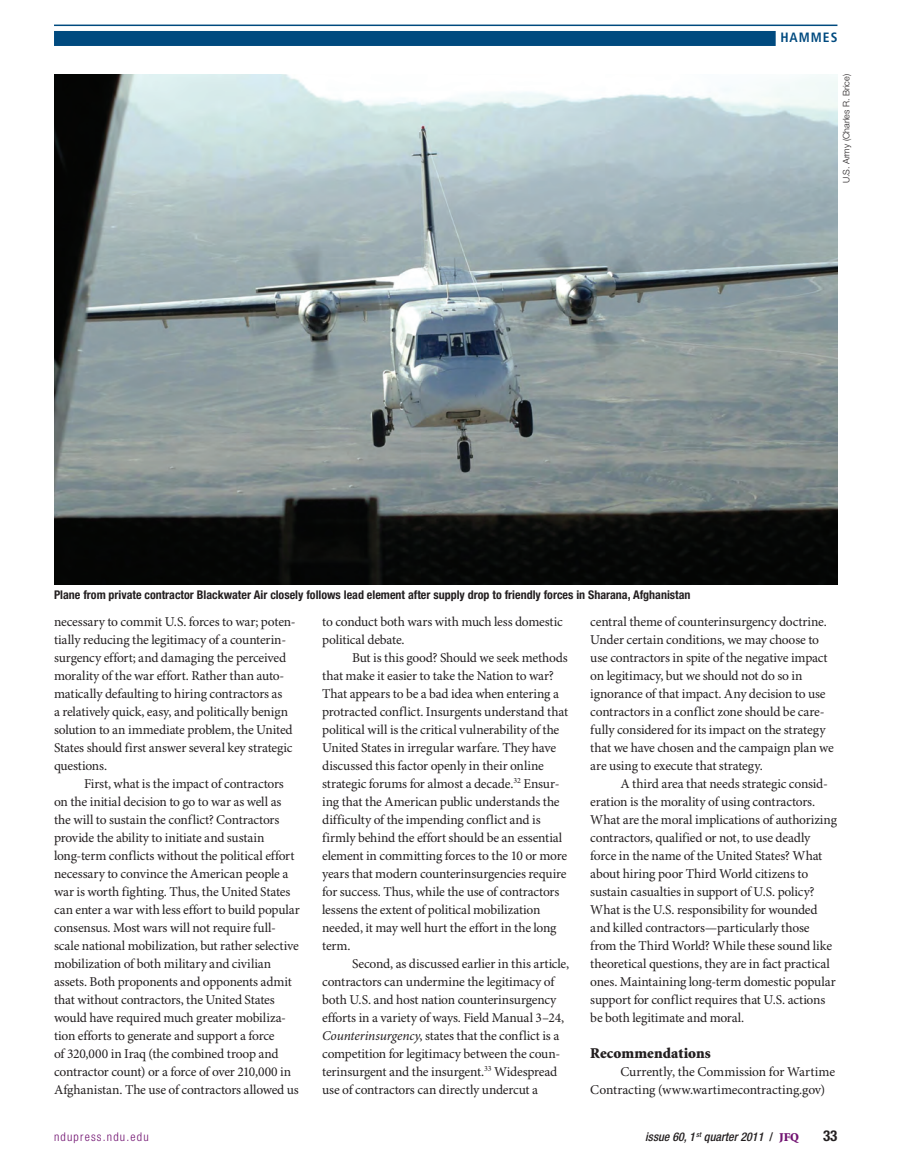
<style>
.page{position:relative;width:905px;height:1175px;background:#fff}
.page>*{position:absolute;margin:0;border:0;box-sizing:border-box;transform-origin:0 0}
.t1{font:900 15px "Minion Std";letter-spacing:.005em;color:#231f20}
.t2{font:700 condensed 15px "Helvetica Neue LT Std";color:#231f20}
.t3{font:13.5px/18px "Minion Pro";letter-spacing:-.015em;color:#231f20}
.t4{font:700 condensed 13.5px "Frutiger LT Std";color:#004a7f}
.t5{font:700 condensed 12px "Helvetica Neue LT Std";color:#231f20}
.t6{font:italic 500 condensed 12px "Helvetica Neue LT Std";color:#231f20}
.t7{font:300 condensed 12px "Helvetica Neue LT Std";letter-spacing:.1em;color:#711271}
.t8{font:300 9px "Helvetica Neue LT Std";color:#231f20}
.s1{font-style:italic}
.s2{font-style:normal}
.s3{font-family:"Minion Std";font-weight:900;font-style:normal;font-stretch:normal;color:#711271}
</style>
<div class="page">
<hr style="left:54px;top:25px;width:783px;height:1px;background:#004a7f">
<div style="left:54px;top:31px;width:721px;height:15px;background:#004a7f"></div>
<img style="left:54px;top:74px;width:783px;height:510px">
<p class="t4" style="left:780px;top:30px;width:21px">HAMM</p>
<p class="t4" style="left:822px;top:30px;width:16px">ES</p>
<p class="t8" style="left:840px;top:183px;width:111px;rotate:-90deg">U.S. Army (Charles R. Brice)</p>
<p class="t5" style="left:54px;top:588px;width:638px">Plane from private contractor Blackwater Air closely follows lead element after supply drop to friendly forces in Sharana, Afghanistan</p>
<p class="t3" style="left:54px;top:613px;width:243px">necessary to commit U.S. forces to war; poten&shy;tially reducing the legitimacy of a counterin&shy;surgency effort; and damaging the perceived morality of the war effort. Rather than auto&shy;matically defaulting to hiring contractors as<br>a relatively quick, easy, and politically benign solution to an immediate problem, the United States should first answer several key strategic questions.</p>
<p class="t3" style="left:54px;top:775px;width:247px;text-indent:30px">First, what is the impact of contractors on the initial decision to go to war as well as the will to sustain the conflict? Contractors provide the ability to initiate and sustain long-term conflicts without the political effort necessary to convince the American people a war is worth fighting. Thus, the United States can enter a war with less effort to build popular consensus. Most wars will not require full&shy;scale national mobilization, but rather selective mobilization of both military and civilian assets. Both proponents and opponents admit that without contractors, the United States would have required much greater mobiliza&shy;tion efforts to generate and support a force<br>of 320,000 in Iraq (the combined troop and contractor count) or a force of over 210,000 in Afghanistan. The use of contractors allowed us</p>
<p class="t3" style="left:322px;top:613px;width:242px">to conduct both wars with much less domestic political debate.</p>
<p class="t3" style="left:322px;top:649px;width:247px;text-indent:30px">But is this good? Should we seek methods that make it easier to take the Nation to war?<br>That appears to be a bad idea when entering a protracted conflict. Insurgents understand that political will is the critical vulnerability of the United States in irregular warfare. They have discussed this factor openly in their online strategic forums for almost a decade.<sup>32</sup> Ensur&shy;ing that the American public understands the difficulty of the impending conflict and is firmly behind the effort should be an essential element in committing forces to the 10 or more years that modern counterinsurgencies require for success. Thus, while the use of contractors lessens the extent of political mobilization needed, it may well hurt the effort in the long term.</p>
<p class="t3" style="left:322px;top:955px;width:248px;text-indent:30px">Second, as discussed earlier in this article, contractors can undermine the legitimacy of both U.S. and host nation counterinsurgency efforts in a variety of ways. Field Manual 3–24, <span class="s1">Counterinsurgency</span>, states that the conflict is a competition for legitimacy between the coun&shy;terinsurgent and the insurgent.<sup>33</sup> Widespread use of contractors can directly undercut a</p>
<p class="t3" style="left:590px;top:613px;width:245px">central theme of counterinsurgency doctrine.<br>Under certain conditions, we may choose to use contractors in spite of the negative impact on legitimacy, but we should not do so in ignorance of that impact. Any decision to use contractors in a conflict zone should be care&shy;fully considered for its impact on the strategy that we have chosen and the campaign plan we are using to execute that strategy.</p>
<p class="t3" style="left:590px;top:775px;width:248px;text-indent:30px">A third area that needs strategic consid&shy;eration is the morality of using contractors.<br>What are the moral implications of authorizing contractors, qualified or not, to use deadly force in the name of the United States? What about hiring poor Third World citizens to sustain casualties in support of U.S. policy?<br>What is the U.S. responsibility for wounded and killed contractors—particularly those from the Third World? While these sound like theoretical questions, they are in fact practical ones. Maintaining long-term domestic popular support for conflict requires that U.S. actions be both legitimate and moral.</p>
<p class="t1" style="left:590px;top:1045px;width:122px">Recommendations</p>
<p class="t3" style="left:590px;top:1063px;width:246px;text-indent:30px">Currently, the Commission for Wartime<br>Contracting (www.wartimecontracting.gov)</p>
<p class="t7" style="left:54px;top:1129px;width:96px">ndupress.ndu.edu</p>
<p class="t6" style="left:645px;top:1129px;width:155px">issue 60, 1 <sup>st</sup> quarter 2011 <span class="s2">/</span> <span class="s3">JFQ</span></p>
<p class="t2" style="left:823px;top:1126px;width:16px">33</p>
</div>
